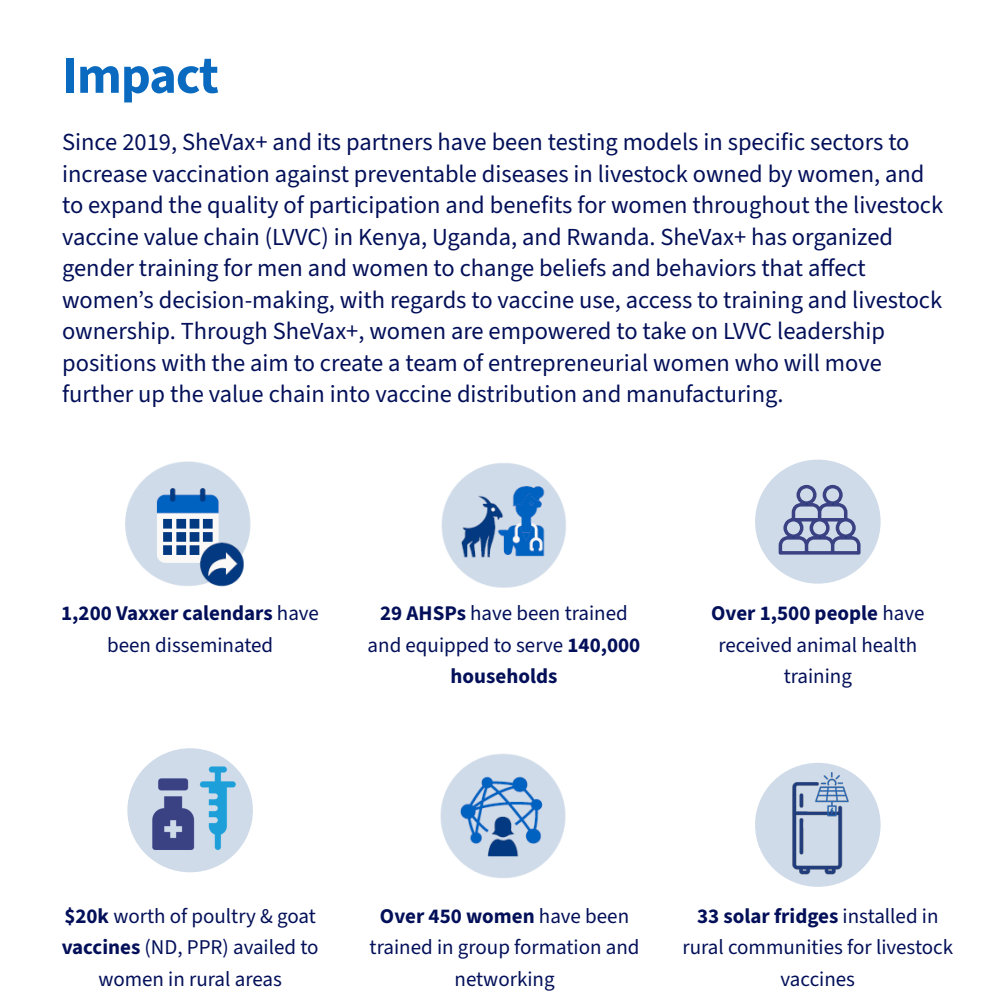
<style>
.page{position:relative;width:1008px;height:1008px;background:#fff}
.page>*{position:absolute;margin:0;border:0;box-sizing:border-box;transform-origin:0 0}
.Heading{font:700 52.5px "Source Sans 3";letter-spacing:-.02em;color:#0a6abf}
.Paragraph{font:24.5px/31.5px "Source Sans 3";color:#031059}
.Paragraph-2{font:21px/31.5px "Source Sans 3";color:#031059;text-align:center}
.Paragraph-3{font:700 21px/31.5px "Source Sans 3";color:#031059;text-align:center}
.s1{font-weight:400}
.s2{font-weight:700}
</style>
<div class="page">
<img style="left:125px;top:461px;width:126px;height:126px">
<img style="left:441px;top:463px;width:125px;height:125px">
<img style="left:440px;top:753px;width:126px;height:125px">
<div style="left:755px;top:763px;width:126px;height:124px;background:#cfdbe9;border-radius:50%"></div>
<img style="left:792px;top:772px;width:60px;height:103px">
<div style="left:755px;top:460px;width:126px;height:124px;background:#cfdbe9;border-radius:50%"></div>
<svg style="left:767px;top:484px;width:94px;height:71px"></svg>
<div style="left:127px;top:748px;width:126px;height:124px;background:#cfdbe9;border-radius:50%"></div>
<img style="left:146px;top:765px;width:95px;height:85px">
<p class="Heading" style="left:62px;top:40px;width:158px">Impact</p>
<p class="Paragraph" style="left:62px;top:127px;width:883px">Since 2019, SheVax+ and its partners have been testing models in specific sectors to increase vaccination against preventable diseases in livestock owned by women, and to expand the quality of participation and benefits for women throughout the livestock vaccine value chain (LVVC) in Kenya, Uganda, and Rwanda. SheVax+ has organized gender training for men and women to change beliefs and behaviors that affect women’s decision-making, with regards to vaccine use, access to training and livestock ownership. Through SheVax+, women are empowered to take on LVVC leadership positions with the aim to create a team of entrepreneurial women who will move further up the value chain into vaccine distribution and manufacturing.</p>
<p class="Paragraph-3" style="left:61px;top:598px;width:259px">1,200 Vaxxer calendars <span class="s1">have been disseminated</span></p>
<p class="Paragraph-2" style="left:368px;top:598px;width:274px"><span class="s2">29 AHSPs</span> have been trained and equipped to serve <span class="s2">140,000 households</span></p>
<p class="Paragraph-2" style="left:711px;top:598px;width:215px"><span class="s2">Over 1,500 people</span> have received animal health training</p>
<p class="Paragraph-2" style="left:62px;top:901px;width:258px"><span class="s2">$20k</span> worth of poultry &amp; goat <span class="s2">vaccines</span> (ND, PPR) availed to women in rural areas</p>
<p class="Paragraph-2" style="left:682px;top:901px;width:272px"><span class="s2">33 solar fridges</span> installed in rural communities for livestock vaccines</p>
<p class="Paragraph-2" style="left:370px;top:901px;width:271px"><span class="s2">Over 450 women</span> have been trained in group formation and networking</p>
</div>
